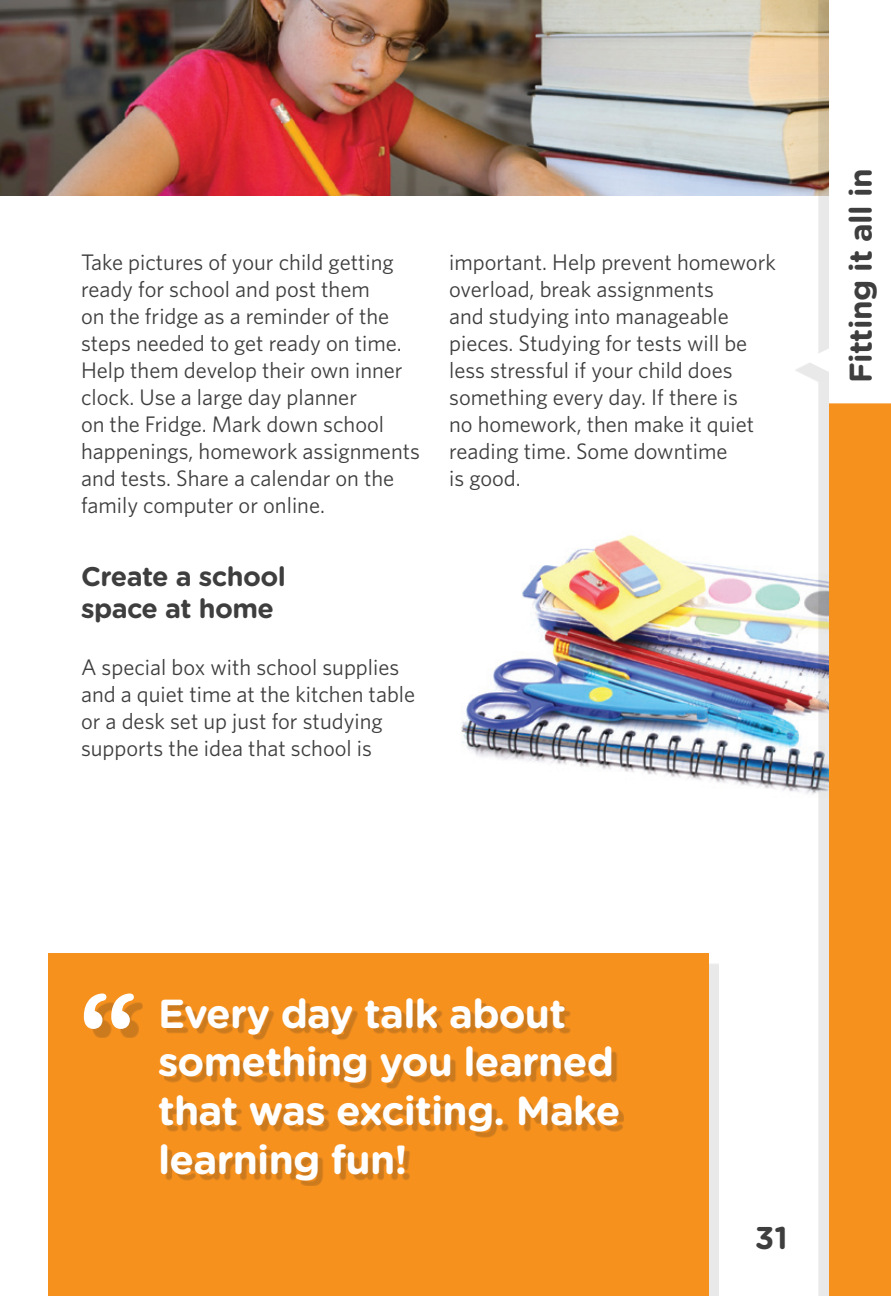
<style>
.page{position:relative;width:891px;height:1296px;background:#fff}
.page>*{position:absolute;margin:0;border:0;box-sizing:border-box;transform-origin:0 0}
.t1{font:700 108px "Gotham Rounded";color:#fff}
.t2{font:700 40.5px/48.6px "Gotham Rounded";letter-spacing:-.02em;color:#fff}
.t3{font:700 31.5px "Gotham Rounded";letter-spacing:-.02em;color:#3e3e3f}
.t4{font:700 27px/32.4px "Gotham Rounded";letter-spacing:-.02em;color:#3e3e3f}
.t5{font:22.5px/27px "Whitney HTF";color:#3e3e3f}
</style>
<div class="page">
<img style="left:461px;top:535px;width:334px;height:257px">
<img style="left:0;top:0;width:795px;height:195px">
<div style="left:795px;top:0;width:96px;height:1296px;background:#231f20;opacity:.1"></div>
<div style="left:829px;top:403px;width:62px;height:893px;background:#f6911e"></div>
<svg style="left:805px;top:0;width:86px;height:403px"></svg>
<div style="left:49px;top:953px;width:660px;height:343px;background:#f6911e"></div>
<div style="left:164px;top:1003px;width:460px;height:182px;background:#231f20;opacity:.2"></div>
<div style="left:93px;top:1003px;width:50px;height:35px;background:#231f20;opacity:.2"></div>
<p class="t5" style="left:81px;top:248px;width:341px">Take pictures of your child getting ready for school and post them<br>on the fridge as a reminder of the steps needed to get ready on time.<br>Help them develop their own inner clock. Use a large day planner<br>on the Fridge. Mark down school happenings, homework assignments and tests. Share a calendar on the family computer or online.</p>
<p class="t4" style="left:81px;top:559px;width:206px">Create a school space at home</p>
<p class="t5" style="left:81px;top:653px;width:336px">A special box with school supplies and a quiet time at the kitchen table or a desk set up just for studying supports the idea that school is</p>
<p class="t5" style="left:449px;top:248px;width:328px">important. Help prevent homework overload, break assignments<br>and studying into manageable pieces. Studying for tests will be less stressful if your child does something every day. If there is<br>no homework, then make it quiet reading time. Some downtime<br>is good.</p>
<h3 class="t3" style="left:837px;top:383px;width:216px;rotate:-90deg">Fitting it all in</h3>
<h1 class="t1" style="left:78px;top:952px;width:60px">“</h1>
<h2 class="t2" style="left:158px;top:988px;width:464px">Every day talk about something you learned that was exciting. Make learning fun!</h2>
<h3 class="t3" style="left:755px;top:1215px;width:34px">31</h3>
</div>
